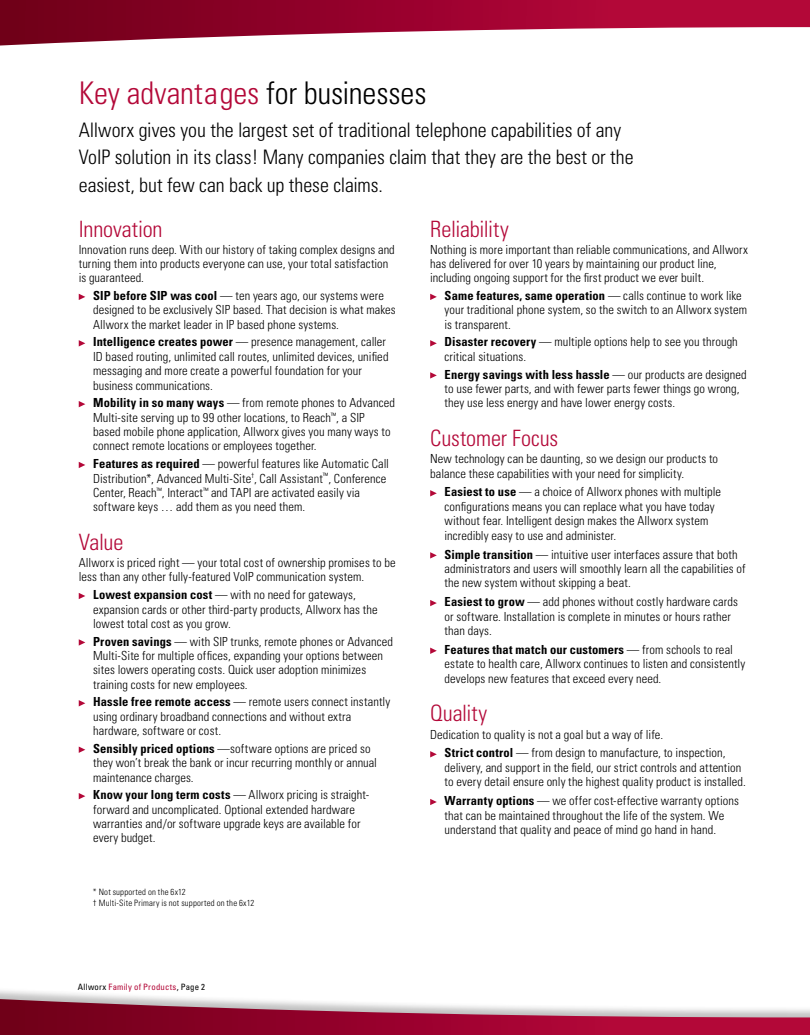
<style>
.page{position:relative;width:810px;height:1035px;background:#fff}
.page>*{position:absolute;margin:0;border:0;box-sizing:border-box;transform-origin:0 0}
.t1{font:300 condensed 31.25px "Univers";letter-spacing:-.005em;color:#b30838}
.t2{font:300 condensed 22.5px "Univers";letter-spacing:-.005em;color:#b30838}
.t3{font:300 condensed 20px/27.5px "Univers";letter-spacing:-.005em;color:#000}
.t4{font:300 condensed 12.5px/14.4px "Univers";letter-spacing:.005em;color:#000}
.t5{font:300 condensed 8.75px/10.6px "Univers";letter-spacing:.02em;color:#000}
.t6{font:condensed 8.75px "Univers";letter-spacing:.03em;color:#b30838}
.s1{color:#000}
.s2{font-weight:700}
</style>
<div class="page">
<svg style="left:79px;top:294px;width:6px;height:6px"></svg>
<svg style="left:79px;top:340px;width:6px;height:6px"></svg>
<svg style="left:79px;top:401px;width:6px;height:6px"></svg>
<svg style="left:79px;top:462px;width:6px;height:6px"></svg>
<svg style="left:79px;top:593px;width:6px;height:6px"></svg>
<svg style="left:79px;top:639px;width:6px;height:7px"></svg>
<svg style="left:79px;top:700px;width:6px;height:6px"></svg>
<svg style="left:79px;top:747px;width:6px;height:6px"></svg>
<svg style="left:79px;top:793px;width:6px;height:6px"></svg>
<svg style="left:430px;top:294px;width:7px;height:6px"></svg>
<svg style="left:430px;top:340px;width:7px;height:6px"></svg>
<svg style="left:430px;top:372px;width:7px;height:7px"></svg>
<svg style="left:430px;top:490px;width:7px;height:6px"></svg>
<svg style="left:430px;top:552px;width:7px;height:7px"></svg>
<svg style="left:430px;top:600px;width:7px;height:6px"></svg>
<svg style="left:430px;top:648px;width:7px;height:6px"></svg>
<svg style="left:430px;top:751px;width:7px;height:6px"></svg>
<svg style="left:430px;top:799px;width:7px;height:6px"></svg>
<div style="left:0;top:987px;width:810px;height:48px;background:#000;opacity:.25"></div>
<svg style="left:0;top:999px;width:810px;height:36px"></svg>
<svg style="left:0;top:0;width:810px;height:46px"></svg>
<h1 class="t1" style="left:79px;top:74px;width:349px">Key advantages <span class="s1">for businesses</span></h1>
<h3 class="t3" style="left:79px;top:116px;width:556px">Allworx gives you the largest set of traditional telephone capabilities of any<br>VoIP solution in its class! Many companies claim that they are the best or the easiest, but few can back up these claims.</h3>
<h2 class="t2" style="left:79px;top:215px;width:85px">Innovation</h2>
<p class="t4" style="left:79px;top:242px;width:318px">Innovation runs deep. With our history of taking complex designs and turning them into products everyone can use, your total satisfaction is guaranteed.</p>
<p class="t4" style="left:93px;top:288px;width:304px"><span class="s2">SIP before SIP was cool</span> — ten years ago, our systems were designed to be exclusively SIP based. That decision is what makes<br>Allworx the market leader in IP based phone systems.</p>
<p class="t4" style="left:93px;top:335px;width:297px"><span class="s2">Intelligence creates power</span> — presence management, caller ID based routing, unlimited call routes, unlimited devices, unified messaging and more create a powerful foundation for your business communications.</p>
<p class="t4" style="left:93px;top:396px;width:303px"><span class="s2">Mobility in so many ways</span> — from remote phones to Advanced Multi-site serving up to 99 other locations, to Reach<sup>™</sup>, a SIP based mobile phone application, Allworx gives you many ways to connect remote locations or employees together.</p>
<p class="t4" style="left:93px;top:457px;width:297px"><span class="s2">Features as required</span> — powerful features like Automatic Call Distribution*, Advanced Multi-Site<sup>†</sup>, Call Assistant<sup>™</sup>, Conference Center, Reach<sup>™</sup>, Interact<sup>™</sup> and TAPI are activated easily via software keys … add them as you need them.</p>
<h2 class="t2" style="left:79px;top:529px;width:46px">Value</h2>
<p class="t4" style="left:79px;top:556px;width:319px">Allworx is priced right — your total cost of ownership promises to be less than any other fully-featured VoIP communication system.</p>
<p class="t4" style="left:93px;top:588px;width:286px"><span class="s2">Lowest expansion cost</span> — with no need for gateways, expansion cards or other third-party products, Allworx has the lowest total cost as you grow.</p>
<p class="t4" style="left:93px;top:634px;width:301px"><span class="s2">Proven savings</span> — with SIP trunks, remote phones or Advanced Multi-Site for multiple offices, expanding your options between sites lowers operating costs. Quick user adoption minimizes training costs for new employees.</p>
<p class="t4" style="left:93px;top:695px;width:299px"><span class="s2">Hassle free remote access</span> — remote users connect instantly using ordinary broadband connections and without extra hardware, software or cost.</p>
<p class="t4" style="left:93px;top:741px;width:285px"><span class="s2">Sensibly priced options</span> —software options are priced so they won’t break the bank or incur recurring monthly or annual maintenance charges.</p>
<p class="t4" style="left:93px;top:788px;width:278px"><span class="s2">Know your long term costs</span> — Allworx pricing is straight&shy;forward and uncomplicated. Optional extended hardware warranties and/or software upgrade keys are available for every budget.</p>
<p class="t5" style="left:93px;top:887px;width:163px">* Not supported on the 6x12<br>† Multi-Site Primary is not supported on the 6x12</p>
<p class="t6" style="left:78px;top:981px;width:129px"><span class="s1">Allworx</span> Family of Products<span class="s1">, Page 2</span></p>
<h2 class="t2" style="left:430px;top:215px;width:80px">Reliability</h2>
<p class="t4" style="left:430px;top:242px;width:319px">Nothing is more important than reliable communications, and Allworx has delivered for over 10 years by maintaining our product line, including ongoing support for the first product we ever built.</p>
<p class="t4" style="left:445px;top:288px;width:304px"><span class="s2">Same features, same operation</span> — calls continue to work like your traditional phone system, so the switch to an Allworx system is transparent.</p>
<p class="t4" style="left:445px;top:335px;width:295px"><span class="s2">Disaster recovery</span> — multiple options help to see you through critical situations.</p>
<p class="t4" style="left:445px;top:367px;width:304px"><span class="s2">Energy savings with less hassle</span> — our products are designed to use fewer parts, and with fewer parts fewer things go wrong, they use less energy and have lower energy costs.</p>
<h2 class="t2" style="left:430px;top:425px;width:130px">Customer Focus</h2>
<p class="t4" style="left:430px;top:452px;width:289px">New technology can be daunting, so we design our products to balance these capabilities with your need for simplicity.</p>
<p class="t4" style="left:445px;top:485px;width:278px"><span class="s2">Easiest to use</span> — a choice of Allworx phones with multiple configurations means you can replace what you have today without fear. Intelligent design makes the Allworx system incredibly easy to use and administer.</p>
<p class="t4" style="left:445px;top:547px;width:303px"><span class="s2">Simple transition</span> — intuitive user interfaces assure that both administrators and users will smoothly learn all the capabilities of the new system without skipping a beat.</p>
<p class="t4" style="left:445px;top:595px;width:295px"><span class="s2">Easiest to grow</span> — add phones without costly hardware cards or software. Installation is complete in minutes or hours rather than days.</p>
<p class="t4" style="left:445px;top:642px;width:302px"><span class="s2">Features that match our customers</span> — from schools to real estate to health care, Allworx continues to listen and consistently develops new features that exceed every need.</p>
<h2 class="t2" style="left:430px;top:700px;width:59px">Quality</h2>
<p class="t4" style="left:445px;top:725px;width:282px;line-height:19px;text-indent:-14px">Dedication to quality is not a goal but a way of life.<br><span class="s2">Strict control</span> — from design to manufacture, to inspection,</p>
<p class="t4" style="left:445px;top:760px;width:303px">delivery, and support in the field, our strict controls and attention to every detail ensure only the highest quality product is installed.</p>
<p class="t4" style="left:445px;top:794px;width:296px"><span class="s2">Warranty options</span> — we offer cost-effective warranty options that can be maintained throughout the life of the system. We understand that quality and peace of mind go hand in hand.</p>
</div>
